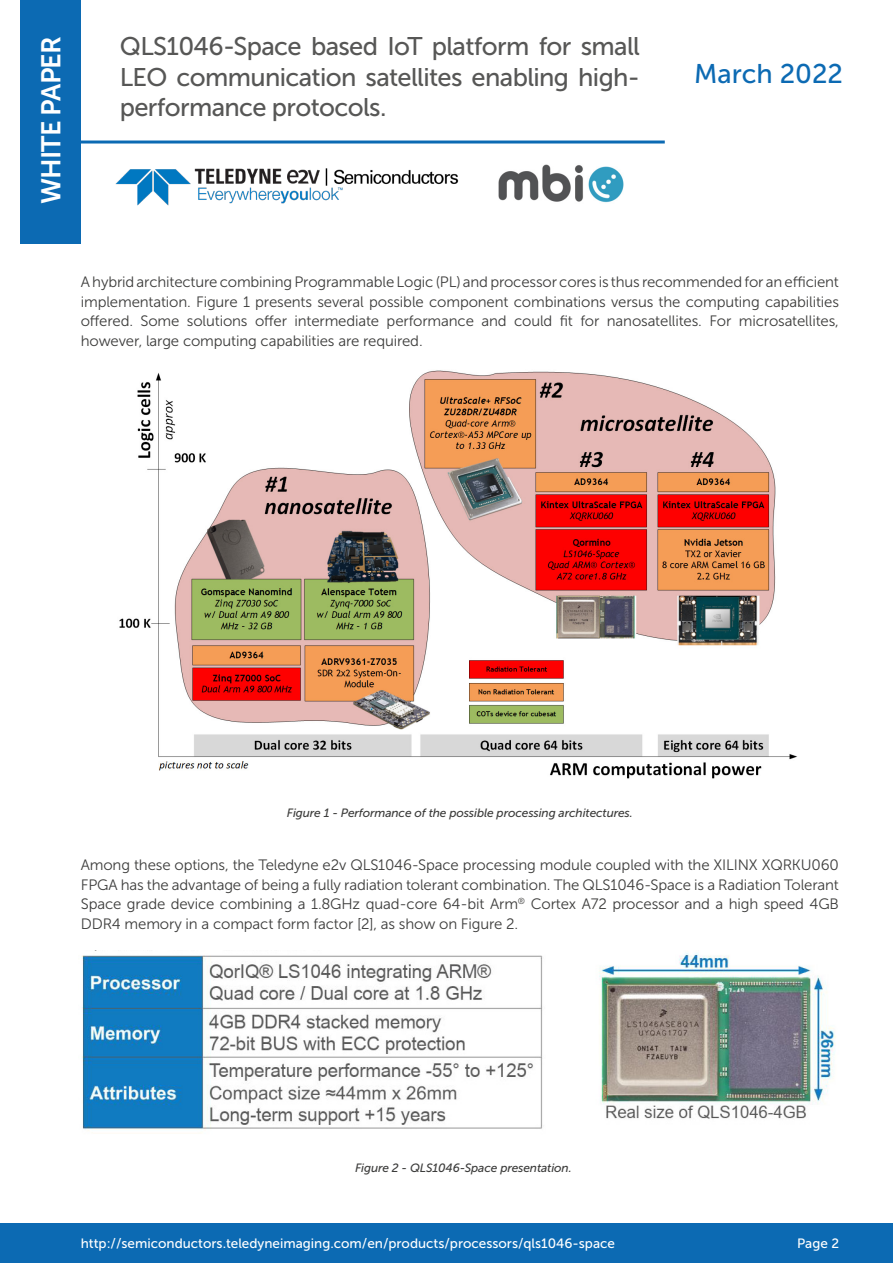
<style>
.page{position:relative;width:893px;height:1263px;background:#fff}
.page>*{position:absolute;margin:0;border:0;box-sizing:border-box;transform-origin:0 0}
.t1{font:27px "Museo Sans 700";letter-spacing:-.03em;color:#fff}
.t2{font:27px "Museo Sans 500";color:#0c6ab3}
.t3{font:25.5px/30.6px "Museo Sans 500";letter-spacing:-.025em;color:#575756;text-align:justify}
.t4{font:15px/19.5px "Museo Sans 300";letter-spacing:-.01em;color:#3c3c3b;text-align:justify}
.t5{font:13.5px "Museo Sans 500";color:#fff}
.t6{font:italic 12px "Museo Sans 500";letter-spacing:-.01em;color:#3c3c3b}
</style>
<div class="page">
<img style="left:119px;top:370px;width:678px;height:409px">
<div style="left:20px;top:0;width:61px;height:244px;background:#0c6ab3"></div>
<hr style="left:81px;top:141px;width:584px;height:3px;background:#0c6ab3">
<img style="left:115px;top:168px;width:344px;height:38px">
<div style="left:0;top:1223px;width:893px;height:40px;background:#0c6ab3"></div>
<img style="left:81px;top:950px;width:755px;height:183px">
<img style="left:498px;top:164px;width:126px;height:39px">
<h1 class="t1" style="left:36px;top:204px;width:170px;rotate:-90deg">WHITE PAPER</h1>
<h2 class="t3" style="left:120px;top:31px;width:522px">QLS1046-Space based IoT platform for small LEO communication satellites enabling high&shy;performance protocols.</h2>
<h1 class="t2" style="left:694px;top:59px;width:150px">March 2022</h1>
<p class="t4" style="left:81px;top:272px;width:760px">A hybrid architecture combining Programmable Logic (PL) and processor cores is thus recommended for an efficient implementation. Figure 1 presents several possible component combinations versus the computing capabilities offered. Some solutions offer intermediate performance and could fit for nanosatellites. For microsatellites, however, large computing capabilities are required.</p>
<p class="t6" style="left:287px;top:806px;width:347px">Figure 1 - Performance of the possible processing architectures.</p>
<p class="t4" style="left:81px;top:855px;width:760px">Among these options, the Teledyne e2v QLS1046-Space processing module coupled with the XILINX XQRKU060<br>FPGA has the advantage of being a fully radiation tolerant combination. The QLS1046-Space is a Radiation Tolerant Space grade device combining a 1.8GHz quad-core 64-bit Arm<sup>®</sup> Cortex A72 processor and a high speed 4GB DDR4 memory in a compact form factor [2], as show on Figure 2.</p>
<p class="t6" style="left:355px;top:1161px;width:218px">Figure 2 - QLS1046-Space presentation.</p>
<p class="t5" style="left:81px;top:1235px;width:536px">http://semiconductors.teledyneimaging.com/en/products/processors/qls1046-space</p>
<p class="t5" style="left:797px;top:1235px;width:44px">Page 2</p>
</div>
